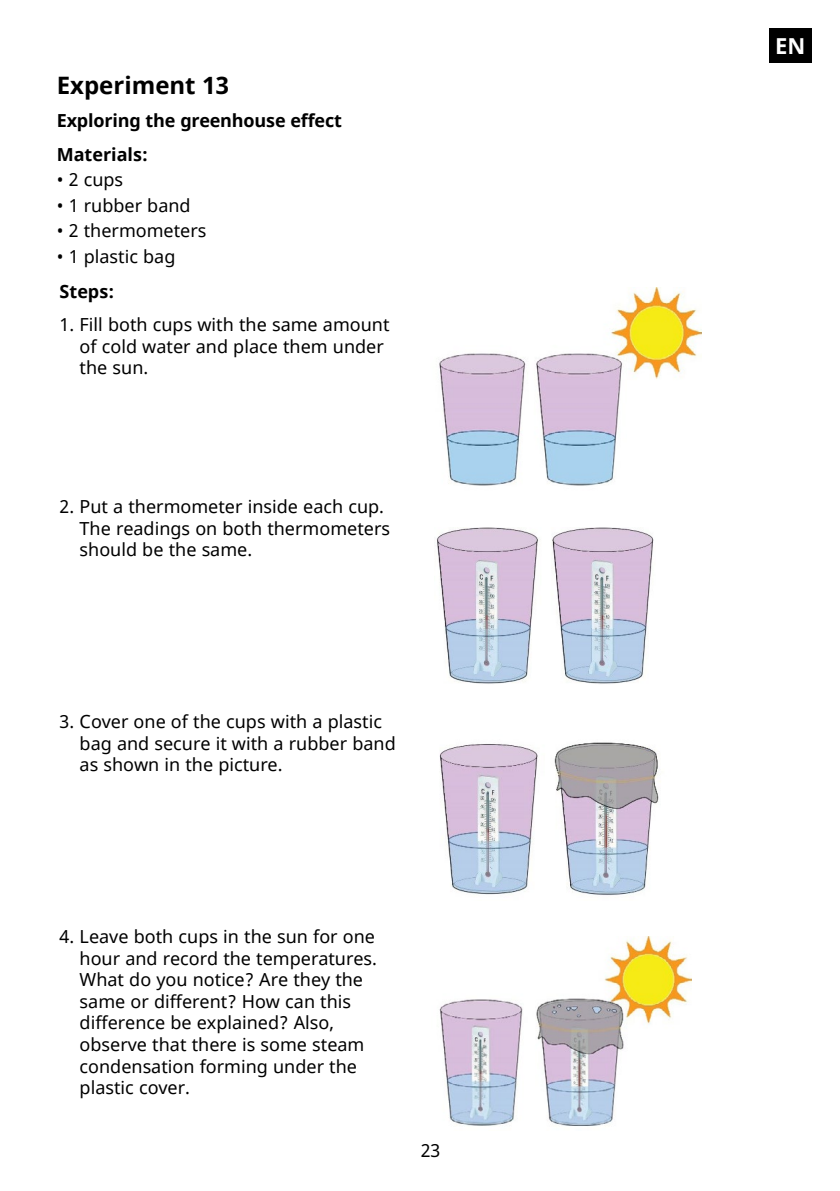
<style>
.page{position:relative;width:840px;height:1191px;background:#fff}
.page>*{position:absolute;margin:0;border:0;box-sizing:border-box;transform-origin:0 0}
.Fließtext_westeurop{font:700 24px "Noto Sans";color:#000}
.t1{font:700 22px "Noto Sans";color:#fff}
.Fließtext_westeurop-2{font:18px/21.6px "Noto Sans";color:#000}
.Fließtext_westeurop-3{font:700 18px "Noto Sans";letter-spacing:-.01em;color:#000}
</style>
<div class="page">
<div style="left:768px;top:28px;width:43px;height:35px;background:#000"></div>
<img style="left:439px;top:288px;width:262px;height:198px">
<img style="left:436px;top:527px;width:218px;height:157px">
<img style="left:439px;top:742px;width:220px;height:153px">
<img style="left:439px;top:936px;width:252px;height:190px">
<p class="Fließtext_westeurop" style="left:57px;top:69px;width:174px">Experiment 13</p>
<p class="Fließtext_westeurop-3" style="left:57px;top:108px;width:286px">Exploring the greenhouse effect</p>
<p class="Fließtext_westeurop-3" style="left:57px;top:141px;width:93px">Materials:</p>
<p class="Fließtext_westeurop-2" style="left:57px;top:169px;width:68px">• 2 cups</p>
<p class="Fließtext_westeurop-2" style="left:57px;top:195px;width:135px">• 1 rubber band</p>
<p class="Fließtext_westeurop-2" style="left:57px;top:220px;width:151px">• 2 thermometers</p>
<p class="Fließtext_westeurop-2" style="left:57px;top:246px;width:120px">• 1 plastic bag</p>
<p class="Fließtext_westeurop-3" style="left:60px;top:279px;width:56px">Steps:</p>
<p class="Fließtext_westeurop-2" style="left:80px;top:314px;width:311px;text-indent:-20px">1. Fill both cups with the same amount of cold water and place them under the sun.</p>
<p class="Fließtext_westeurop-2" style="left:80px;top:496px;width:312px;text-indent:-20px">2. Put a thermometer inside each cup.<br>The readings on both thermometers should be the same.</p>
<p class="Fließtext_westeurop-2" style="left:80px;top:711px;width:317px;text-indent:-20px">3. Cover one of the cups with a plastic bag and secure it with a rubber band as shown in the picture.</p>
<p class="Fließtext_westeurop-2" style="left:80px;top:926px;width:299px;text-indent:-20px">4. Leave both cups in the sun for one hour and record the temperatures.<br>What do you notice? Are they the same or different? How can this difference be explained? Also, observe that there is some steam condensation forming under the plastic cover.</p>
<p class="Fließtext_westeurop-2" style="left:420px;top:1140px;width:21px">23</p>
<p class="t1" style="left:774px;top:30px;width:32px">EN</p>
</div>
